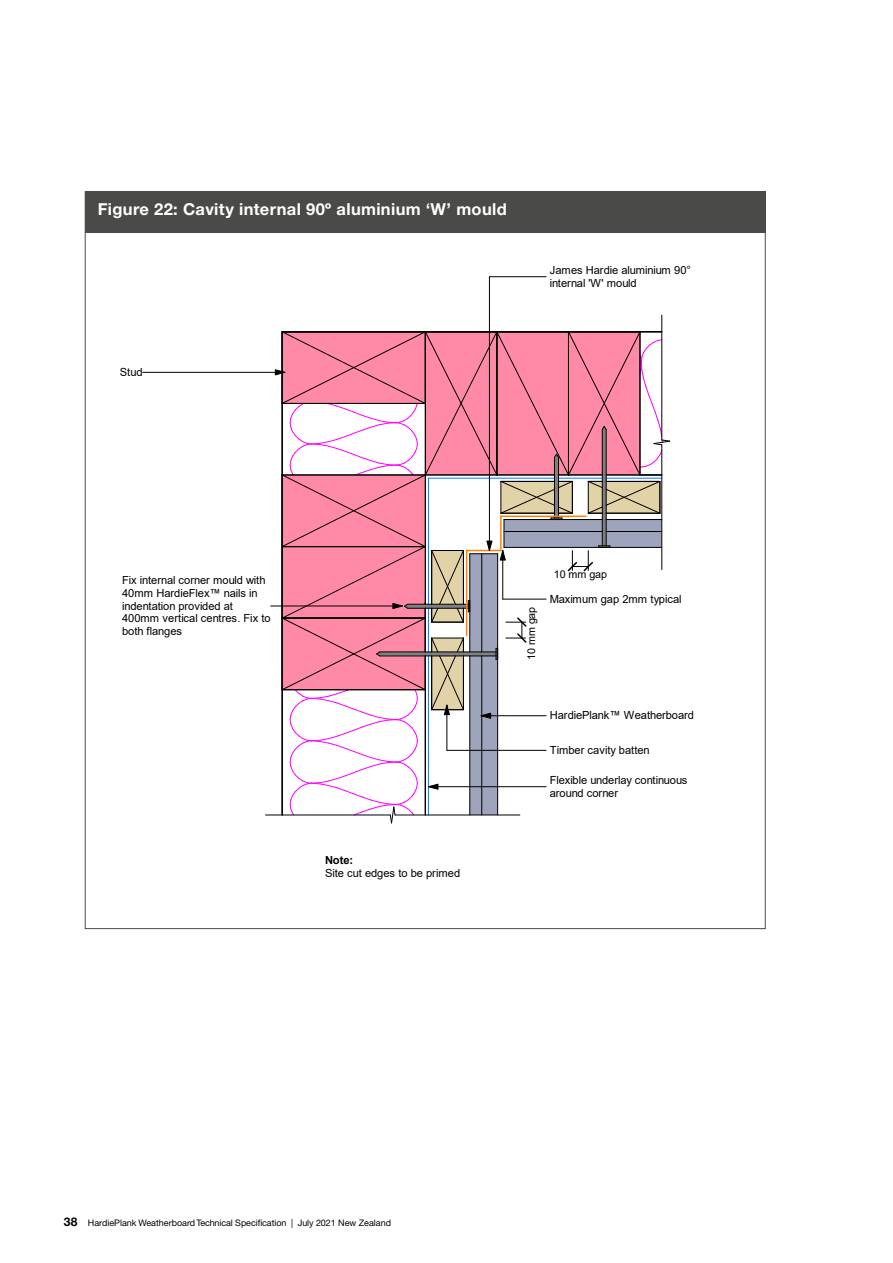
<style>
.page{position:relative;width:893px;height:1263px;background:#fff}
.page>*{position:absolute;margin:0;border:0;box-sizing:border-box;transform-origin:0 0}
.t1{font:700 16.5px "Helvetica Neue CE";letter-spacing:.02em;color:#fff}
.t2{font:11.25px/12.6px "Arial";letter-spacing:-.01em;color:#000}
.t3{font:11.1px/12.6px "Arial";letter-spacing:-.01em;color:#000}
.t4{font:700 11.1px "Arial";color:#000}
.t5{font:10.8px "Arial";letter-spacing:-.005em;color:#000}
.t6{font:9px "Helvetica Neue CE";letter-spacing:-.01em;color:#000}
.s1{font-weight:700;font-size:12px}
</style>
<div class="page">
<div style="left:85px;top:191px;width:680px;height:42px;background:#4a4a49"></div>
<hr style="left:265px;top:815px;width:125px;height:1px;background:#000">
<hr style="left:661px;top:315px;width:1px;height:125px;background:#000">
<hr style="left:143px;top:372px;width:142px;height:1px;background:#000">
<hr style="left:271px;top:606px;width:131px;height:1px;background:#000">
<hr style="left:489px;top:276px;width:57px;height:1px;background:#000">
<hr style="left:489px;top:277px;width:1px;height:273px;background:#000">
<svg style="left:275px;top:331px;width:395px;height:492px"></svg>
<h1 class="t1" style="left:98px;top:199px;width:410px">Figure 22: Cavity internal 90º aluminium ‘W’ mould</h1>
<p class="t2" style="left:120px;top:366px;width:24px">Stud</p>
<p class="t2" style="left:550px;top:264px;width:143px">James Hardie aluminium 90° internal 'W' mould</p>
<p class="t3" style="left:122px;top:574px;width:150px">Fix internal corner mould with<br>40mm HardieFlex™ nails in indentation provided at<br>400mm vertical centres. Fix to both flanges</p>
<p class="t4" style="left:325px;top:853px;width:30px">Note:</p>
<p class="t3" style="left:325px;top:867px;width:137px">Site cut edges to be primed</p>
<p class="t5" style="left:524px;top:660px;width:55px;rotate:-90deg">10 mm gap</p>
<p class="t5" style="left:554px;top:567px;width:55px">10 mm gap</p>
<p class="t2" style="left:550px;top:592px;width:133px">Maximum gap 2mm typical</p>
<p class="t2" style="left:550px;top:709px;width:146px">HardiePlank™ Weatherboard</p>
<p class="t2" style="left:550px;top:744px;width:102px">Timber cavity batten</p>
<p class="t2" style="left:550px;top:774px;width:139px">Flexible underlay continuous around corner</p>
<p class="t6" style="left:64px;top:1218px;width:329px"><span class="s1">38</span> HardiePlank Weatherboard Technical Specification | July 2021 New Zealand</p>
</div>
